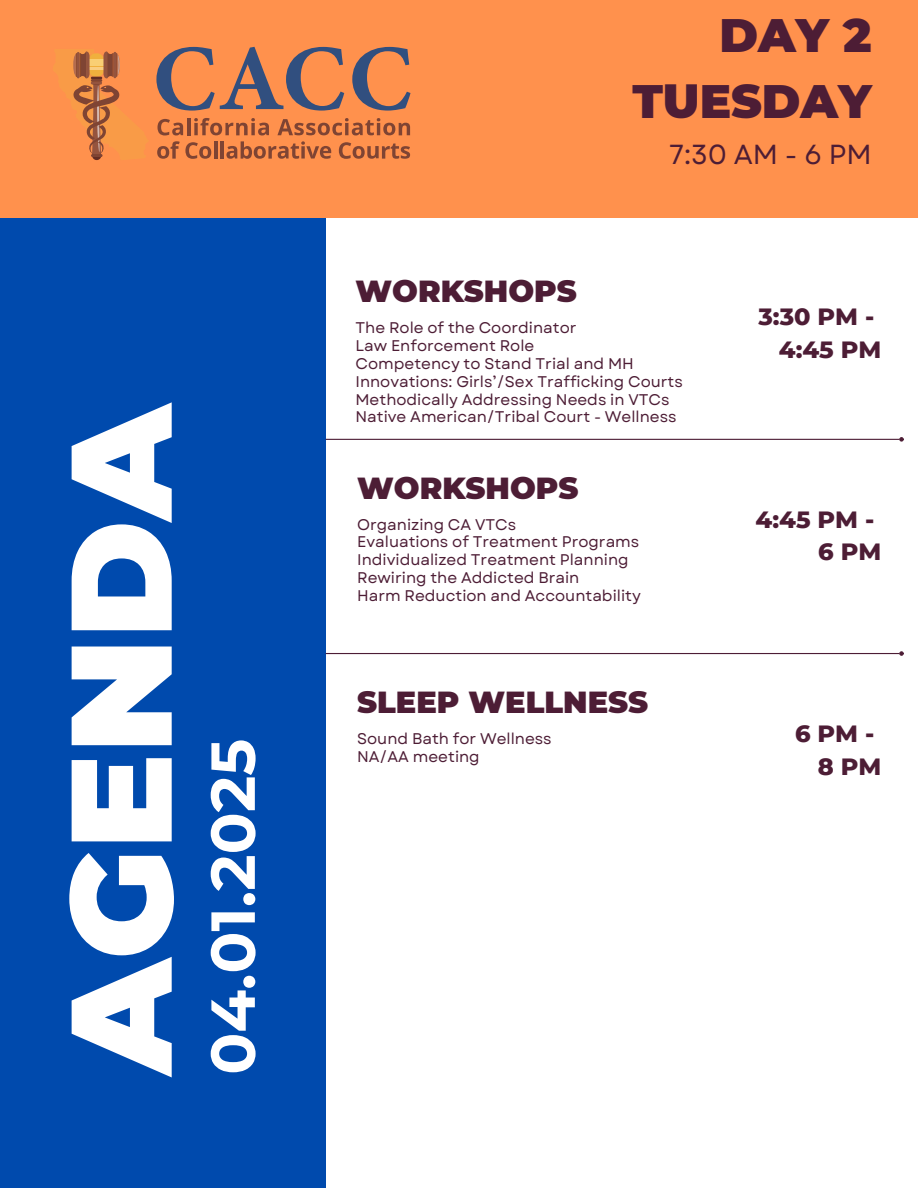
<style>
.page{position:relative;width:918px;height:1188px;background:#fff}
.page>*{position:absolute;margin:0;border:0;box-sizing:border-box;transform-origin:0 0}
.t1{font:900 142.95px "Montserrat";color:#fff}
.t2{font:700 62.1px "Montserrat";color:#fff}
.t3{font:900 46.8px/65.2px "Montserrat";color:#4d1d35;text-align:right}
.t4{font:900 30.45px "Montserrat";color:#4d1d35}
.t5{font:27.6px "Garet";color:#4d1d35}
.t6{font:800 24px/32.7px "Montserrat";color:#4d1d35;text-align:right}
.t7{font:15.45px "Garet";color:#4d1d35}
</style>
<div class="page">
<div style="left:0;top:0;width:326px;height:1188px;background:#004aad"></div>
<div style="left:0;top:0;width:918px;height:218px;background:#ff914d"></div>
<hr style="left:326px;top:439px;width:574px;height:1px;background:#4d1d35">
<svg style="left:899px;top:437px;width:5px;height:5px"></svg>
<svg style="left:156px;top:47px;width:188px;height:64px"></svg>
<svg style="left:352px;top:47px;width:59px;height:64px"></svg>
<svg style="left:73px;top:51px;width:47px;height:110px"></svg>
<svg style="left:158px;top:119px;width:25px;height:16px"></svg>
<hr style="left:187px;top:118px;width:3px;height:17px;background:#7f4433">
<svg style="left:194px;top:118px;width:75px;height:17px"></svg>
<svg style="left:277px;top:118px;width:133px;height:17px"></svg>
<svg style="left:157px;top:141px;width:54px;height:18px"></svg>
<hr style="left:214px;top:141px;width:3px;height:18px;background:#7f4433">
<hr style="left:220px;top:141px;width:4px;height:18px;background:#7f4433">
<svg style="left:226px;top:141px;width:105px;height:18px"></svg>
<svg style="left:339px;top:142px;width:71px;height:17px"></svg>
<hr style="left:326px;top:653px;width:574px;height:1px;background:#4d1d35">
<svg style="left:899px;top:651px;width:5px;height:5px"></svg>
<p class="t1" style="left:33px;top:1075px;width:676px;rotate:-90deg">AGENDA</p>
<p class="t2" style="left:195px;top:1075px;width:337px;rotate:-90deg">04.01.2025</p>
<h4 class="t3" style="left:632px;top:3px;width:241px">DAY 2<br>TUESDAY</h4>
<h6 class="t4" style="left:356px;top:272px;width:223px">WORKSHOPS</h6>
<h4 class="t5" style="left:669px;top:135px;width:204px">7:30 AM - 6 PM</h4>
<h3 class="t7" style="left:356px;top:317px;width:223px">The Role of the Coordinator</h3>
<h5 class="t7" style="left:356px;top:335px;width:180px">Law Enforcement Role</h5>
<h1 class="t7" style="left:356px;top:352px;width:280px">Competency to Stand Trial and MH</h1>
<h2 class="t7" style="left:356px;top:370px;width:329px">Innovations: Girls’/Sex Trafficking Courts</h2>
<h4 class="t7" style="left:356px;top:388px;width:316px">Methodically Addressing Needs in VTCs</h4>
<h6 class="t7" style="left:356px;top:406px;width:323px">Native American/Tribal Court - Wellness</h6>
<p class="t4" style="left:357px;top:469px;width:223px">WORKSHOPS</p>
<p class="t7" style="left:357px;top:513px;width:161px">Organizing CA VTCs</p>
<p class="t7" style="left:357px;top:531px;width:284px">Evaluations of Treatment Programs</p>
<p class="t7" style="left:357px;top:549px;width:273px">Individualized Treatment Planning</p>
<p class="t7" style="left:357px;top:567px;width:224px">Rewiring the Addicted Brain</p>
<p class="t7" style="left:357px;top:584px;width:285px">Harm Reduction and Accountability</p>
<p class="t4" style="left:357px;top:683px;width:293px">SLEEP WELLNESS</p>
<p class="t7" style="left:357px;top:727px;width:196px">Sound Bath for Wellness</p>
<p class="t7" style="left:357px;top:745px;width:124px">NA/AA meeting</p>
<p class="t6" style="left:758px;top:300px;width:125px">3:30 PM -<br>4:45 PM</p>
<p class="t6" style="left:756px;top:503px;width:127px">4:45 PM -<br>6 PM</p>
<p class="t6" style="left:795px;top:717px;width:88px">6PM-<br>8 PM</p>
</div>
